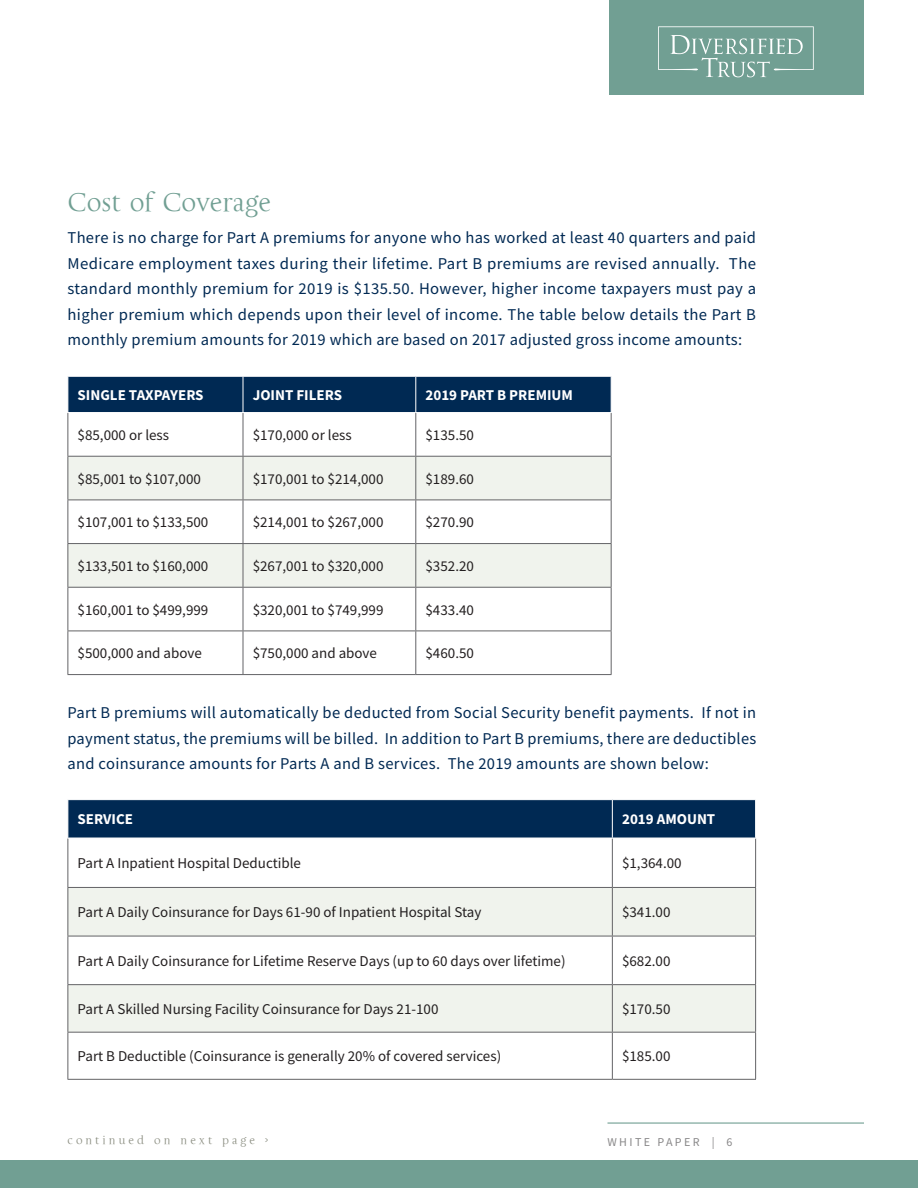
<style>
.page{position:relative;width:918px;height:1188px;background:#fff}
.page>*{position:absolute;margin:0;border:0;box-sizing:border-box;transform-origin:0 0}
.t1{font:27px "La Gioconda OSTT";color:#719f93}
.t2{font:16.5px/25.5px "Source Sans Pro";letter-spacing:.02em;color:#002953;text-align:justify}
.t3{font:15px "Source Sans Pro";color:#231f20}
.t4{font:700 15px "Source Sans Pro";color:#fff}
.t5{font:12px "La Gioconda OSTT";letter-spacing:.25em;color:#8b8e81}
.t6{font:12px "Source Sans Pro";letter-spacing:.2em;color:#888788}
</style>
<div class="page">
<div style="left:609px;top:0;width:255px;height:94px;background:#719f93"></div>
<svg style="left:658px;top:26px;width:156px;height:51px"></svg>
<div style="left:0;top:1161px;width:918px;height:27px;background:#719f93"></div>
<hr style="left:608px;top:1122px;width:256px;height:2px;background:#719f93">
<div style="left:69px;top:377px;width:542px;height:35px;background:#002953"></div>
<svg style="left:69px;top:457px;width:542px;height:130px;fill:#f0f3ed"></svg>
<hr style="left:68px;top:413px;width:1px;height:43px;background:#636366">
<hr style="left:243px;top:413px;width:1px;height:43px;background:#636366">
<hr style="left:415px;top:413px;width:1px;height:43px;background:#636366">
<hr style="left:611px;top:413px;width:1px;height:43px;background:#636366">
<hr style="left:68px;top:456px;width:175px;height:1px;background:#636366">
<hr style="left:68px;top:457px;width:1px;height:43px;background:#636366">
<hr style="left:243px;top:456px;width:173px;height:1px;background:#636366">
<hr style="left:243px;top:457px;width:1px;height:43px;background:#636366">
<hr style="left:416px;top:456px;width:196px;height:1px;background:#636366">
<hr style="left:415px;top:457px;width:1px;height:43px;background:#636366">
<hr style="left:611px;top:457px;width:1px;height:43px;background:#636366">
<hr style="left:68px;top:500px;width:175px;height:1px;background:#636366">
<hr style="left:68px;top:500px;width:1px;height:43px;background:#636366">
<hr style="left:243px;top:500px;width:173px;height:1px;background:#636366">
<hr style="left:243px;top:500px;width:1px;height:43px;background:#636366">
<hr style="left:416px;top:500px;width:196px;height:1px;background:#636366">
<hr style="left:415px;top:500px;width:1px;height:43px;background:#636366">
<hr style="left:611px;top:500px;width:1px;height:43px;background:#636366">
<hr style="left:68px;top:543px;width:175px;height:1px;background:#636366">
<hr style="left:68px;top:544px;width:1px;height:43px;background:#636366">
<hr style="left:243px;top:543px;width:173px;height:1px;background:#636366">
<hr style="left:243px;top:544px;width:1px;height:43px;background:#636366">
<hr style="left:416px;top:543px;width:196px;height:1px;background:#636366">
<hr style="left:415px;top:544px;width:1px;height:43px;background:#636366">
<hr style="left:611px;top:544px;width:1px;height:43px;background:#636366">
<hr style="left:68px;top:587px;width:175px;height:1px;background:#636366">
<hr style="left:68px;top:588px;width:1px;height:43px;background:#636366">
<hr style="left:243px;top:587px;width:173px;height:1px;background:#636366">
<hr style="left:243px;top:588px;width:1px;height:43px;background:#636366">
<hr style="left:416px;top:587px;width:196px;height:1px;background:#636366">
<hr style="left:415px;top:588px;width:1px;height:43px;background:#636366">
<hr style="left:611px;top:588px;width:1px;height:43px;background:#636366">
<hr style="left:68px;top:631px;width:175px;height:1px;background:#636366">
<hr style="left:68px;top:631px;width:1px;height:43px;background:#636366">
<hr style="left:243px;top:631px;width:173px;height:1px;background:#636366">
<hr style="left:243px;top:631px;width:1px;height:43px;background:#636366">
<hr style="left:416px;top:631px;width:196px;height:1px;background:#636366">
<hr style="left:415px;top:631px;width:1px;height:43px;background:#636366">
<hr style="left:611px;top:631px;width:1px;height:43px;background:#636366">
<hr style="left:68px;top:674px;width:175px;height:1px;background:#636366">
<hr style="left:243px;top:674px;width:173px;height:1px;background:#636366">
<hr style="left:416px;top:674px;width:196px;height:1px;background:#636366">
<hr style="left:243px;top:377px;width:1px;height:35px;background:#fff">
<hr style="left:415px;top:377px;width:1px;height:35px;background:#fff">
<div style="left:69px;top:800px;width:686px;height:38px;background:#002953"></div>
<svg style="left:69px;top:888px;width:686px;height:144px;fill:#f0f3ed"></svg>
<hr style="left:68px;top:838px;width:1px;height:49px;background:#636366">
<hr style="left:612px;top:838px;width:1px;height:49px;background:#636366">
<hr style="left:755px;top:838px;width:1px;height:49px;background:#636366">
<hr style="left:68px;top:887px;width:544px;height:1px;background:#636366">
<hr style="left:68px;top:888px;width:1px;height:48px;background:#636366">
<hr style="left:612px;top:887px;width:144px;height:1px;background:#636366">
<hr style="left:612px;top:888px;width:1px;height:48px;background:#636366">
<hr style="left:755px;top:888px;width:1px;height:48px;background:#636366">
<hr style="left:68px;top:936px;width:544px;height:1px;background:#636366">
<hr style="left:68px;top:936px;width:1px;height:48px;background:#636366">
<hr style="left:612px;top:936px;width:144px;height:1px;background:#636366">
<hr style="left:612px;top:936px;width:1px;height:48px;background:#636366">
<hr style="left:755px;top:936px;width:1px;height:48px;background:#636366">
<hr style="left:68px;top:984px;width:544px;height:1px;background:#636366">
<hr style="left:68px;top:985px;width:1px;height:47px;background:#636366">
<hr style="left:612px;top:984px;width:144px;height:1px;background:#636366">
<hr style="left:612px;top:985px;width:1px;height:47px;background:#636366">
<hr style="left:755px;top:985px;width:1px;height:47px;background:#636366">
<hr style="left:68px;top:1032px;width:544px;height:1px;background:#636366">
<hr style="left:68px;top:1033px;width:1px;height:46px;background:#636366">
<hr style="left:612px;top:1032px;width:144px;height:1px;background:#636366">
<hr style="left:612px;top:1033px;width:1px;height:46px;background:#636366">
<hr style="left:755px;top:1033px;width:1px;height:46px;background:#636366">
<hr style="left:68px;top:1079px;width:544px;height:1px;background:#636366">
<hr style="left:612px;top:1079px;width:144px;height:1px;background:#636366">
<hr style="left:612px;top:800px;width:1px;height:38px;background:#fff">
<hr style="left:68px;top:838px;width:544px;height:1px;background:#fff">
<hr style="left:612px;top:838px;width:144px;height:1px;background:#fff">
<h1 class="t1" style="left:68px;top:186px;width:205px">Cost of Coverage</h1>
<p class="t2" style="left:68px;top:225px;width:690px">There is no charge for Part A premiums for anyone who has worked at least 40 quarters and paid Medicare employment taxes during their lifetime. Part B premiums are revised annually. The standard monthly premium for 2019 is $135.50. However, higher income taxpayers must pay a higher premium which depends upon their level of income. The table below details the Part B monthly premium amounts for 2019 which are based on 2017 adjusted gross income amounts:</p>
<p class="t4" style="left:78px;top:385px;width:128px">SINGLE TAXPAYERS</p>
<p class="t4" style="left:253px;top:385px;width:91px">JOINT FILERS</p>
<p class="t4" style="left:426px;top:385px;width:149px">2019 PART B PREMIUM</p>
<p class="t3" style="left:78px;top:425px;width:93px">$85,000 or less</p>
<p class="t3" style="left:253px;top:425px;width:101px">$170,000 or less</p>
<p class="t3" style="left:426px;top:425px;width:50px">$135.50</p>
<p class="t3" style="left:78px;top:469px;width:125px">$85,001 to $107,000</p>
<p class="t3" style="left:253px;top:469px;width:132px">$170,001 to $214,000</p>
<p class="t3" style="left:426px;top:469px;width:50px">$189.60</p>
<p class="t3" style="left:78px;top:513px;width:132px">$107,001 to $133,500</p>
<p class="t3" style="left:253px;top:513px;width:132px">$214,001 to $267,000</p>
<p class="t3" style="left:426px;top:513px;width:50px">$270.90</p>
<p class="t3" style="left:78px;top:556px;width:132px">$133,501 to $160,000</p>
<p class="t3" style="left:253px;top:556px;width:132px">$267,001 to $320,000</p>
<p class="t3" style="left:426px;top:556px;width:50px">$352.20</p>
<p class="t3" style="left:78px;top:600px;width:132px">$160,001 to $499,999</p>
<p class="t3" style="left:253px;top:600px;width:132px">$320,001 to $749,999</p>
<p class="t3" style="left:426px;top:600px;width:50px">$433.40</p>
<p class="t3" style="left:78px;top:644px;width:126px">$500,000 and above</p>
<p class="t3" style="left:253px;top:644px;width:126px">$750,000 and above</p>
<p class="t3" style="left:426px;top:644px;width:50px">$460.50</p>
<p class="t2" style="left:68px;top:700px;width:690px">Part B premiums will automatically be deducted from Social Security benefit payments. If not in payment status, the premiums will be billed. In addition to Part B premiums, there are deductibles and coinsurance amounts for Parts A and B services. The 2019 amounts are shown below:</p>
<p class="t4" style="left:78px;top:809px;width:57px">SERVICE</p>
<p class="t4" style="left:622px;top:809px;width:95px">2019 AMOUNT</p>
<p class="t3" style="left:78px;top:854px;width:225px">Part A Inpatient Hospital Deductible</p>
<p class="t3" style="left:622px;top:854px;width:61px">$1,364.00</p>
<p class="t3" style="left:78px;top:903px;width:405px">Part A Daily Coinsurance for Days 61-90 of Inpatient Hospital Stay</p>
<p class="t3" style="left:622px;top:903px;width:50px">$341.00</p>
<p class="t3" style="left:78px;top:951px;width:490px">Part A Daily Coinsurance for Lifetime Reserve Days (up to 60 days over lifetime)</p>
<p class="t3" style="left:622px;top:951px;width:50px">$682.00</p>
<p class="t3" style="left:78px;top:1000px;width:362px">Part A Skilled Nursing Facility Coinsurance for Days 21-100</p>
<p class="t3" style="left:622px;top:1000px;width:50px">$170.50</p>
<p class="t3" style="left:78px;top:1047px;width:425px">Part B Deductible (Coinsurance is generally 20% of covered services)</p>
<p class="t3" style="left:622px;top:1047px;width:50px">$185.00</p>
<p class="t5" style="left:68px;top:1133px;width:202px">continued on next page &gt;</p>
<p class="t6" style="left:608px;top:1135px;width:127px">WHITE PAPER | 6</p>
</div>
